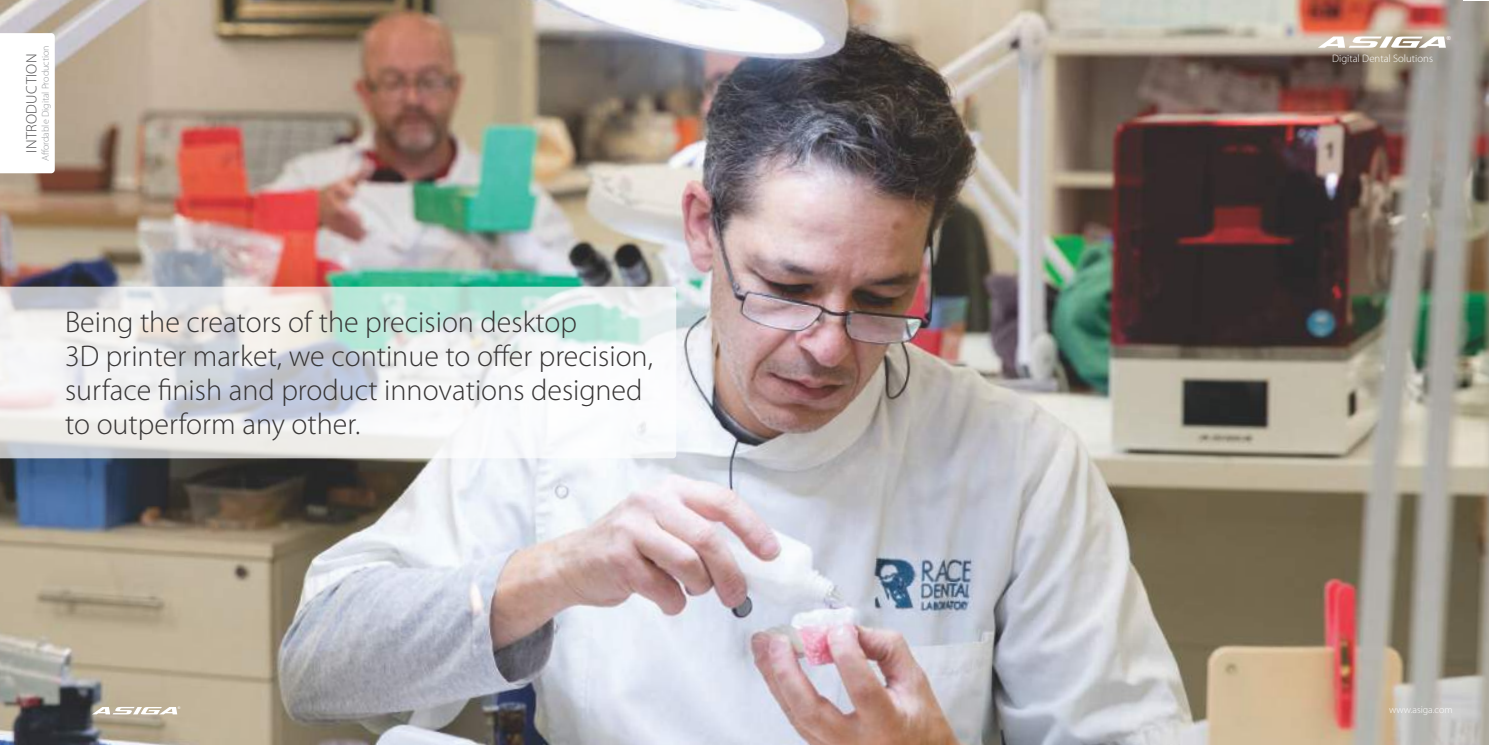
<style>
.page{position:relative;width:1489px;height:745px;background:#fff}
.page>*{position:absolute;margin:0;border:0;box-sizing:border-box;transform-origin:0 0}
.t1{font:300 30px/34px "Myriad Pro";color:#373535}
.t2{font:300 15px "Myriad Pro";letter-spacing:.02em;color:#4c4b4d}
.t3{font:300 10.75px "Myriad Pro";color:#fff}
.t4{font:300 10px "Myriad Pro";color:#96989b}
.t5{font:300 10px "Myriad Pro";color:#fff}
.t6{font:5.5px "Arial";color:#fff}
.t7{font:3.62px "Arial";color:#fff}
</style>
<div class="page">
<img style="left:0;top:0;width:1488px;height:744px">
<svg style="left:0;top:286px;width:676px;height:172px"></svg>
<svg style="left:0;top:33px;width:55px;height:140px"></svg>
<svg style="left:92px;top:706px;width:85px;height:8px"></svg>
<svg style="left:1317px;top:36px;width:128px;height:12px"></svg>
<p class="t2" style="left:25px;top:152px;width:100px;rotate:-90deg">INTRODUCTION</p>
<p class="t4" style="left:41px;top:161px;width:118px;rotate:-90deg">Affordable Digital Production</p>
<p class="t1" style="left:65px;top:307px;width:589px">Being the creators of the precision desktop<br>3D printer market, we continue to offer precision, surface finish and product innovations designed to outperform any other.</p>
<p class="t3" style="left:1331px;top:54px;width:102px">Digital Dental Solutions</p>
<p class="t6" style="left:1446px;top:36px;width:6px">®</p>
<p class="t7" style="left:178px;top:706px;width:4px">®</p>
<p class="t5" style="left:1389px;top:705px;width:65px">www.asiga.com</p>
</div>
